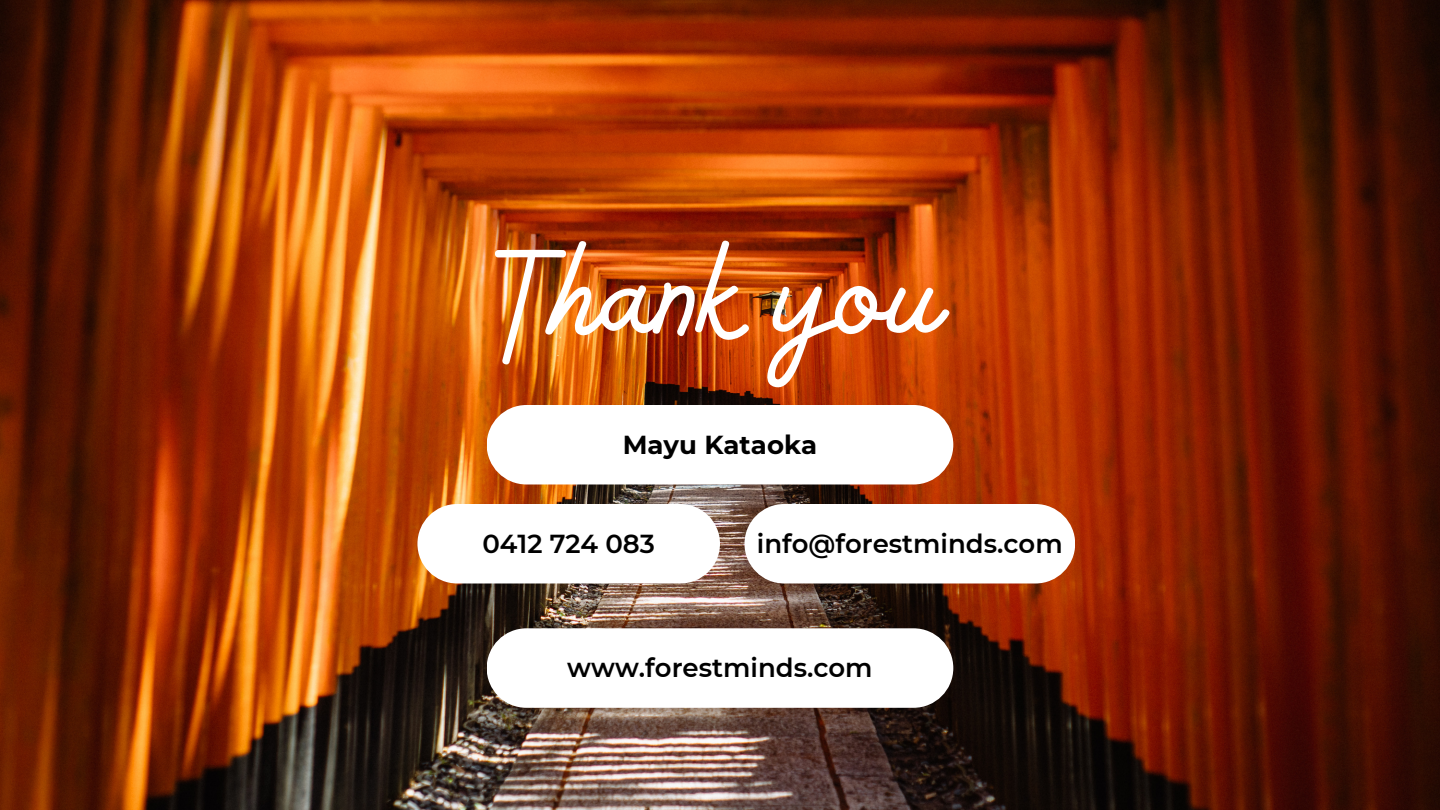
<style>
.page{position:relative;width:1440px;height:810px;background:#fff}
.page>*{position:absolute;margin:0;border:0;box-sizing:border-box;transform-origin:0 0}
.t1{font:148.2px "Bellaboo";color:#fff}
.t2{font:600 26px "Montserrat";color:#000}
.t3{font:700 26px "Montserrat";color:#000}
</style>
<div class="page">
<img style="left:0;top:0;width:1440px;height:810px">
<div style="left:417px;top:504px;width:303px;height:80px;background:#fff;border-radius:40px"></div>
<div style="left:744px;top:504px;width:331px;height:80px;background:#fff;border-radius:40px"></div>
<div style="left:487px;top:628px;width:466px;height:80px;background:#fff;border-radius:40px"></div>
<div style="left:487px;top:405px;width:466px;height:79px;background:#fff;border-radius:40px"></div>
<h1 class="t1" style="left:498px;top:202px;width:446px">Thank you</h1>
<p class="t3" style="left:623px;top:429px;width:196px">Mayu Kataoka</p>
<p class="t2" style="left:482px;top:528px;width:174px">0412 724 083</p>
<p class="t2" style="left:757px;top:528px;width:307px">info@forestminds.com</p>
<p class="t2" style="left:567px;top:652px;width:307px">www.forestminds.com</p>
</div>
